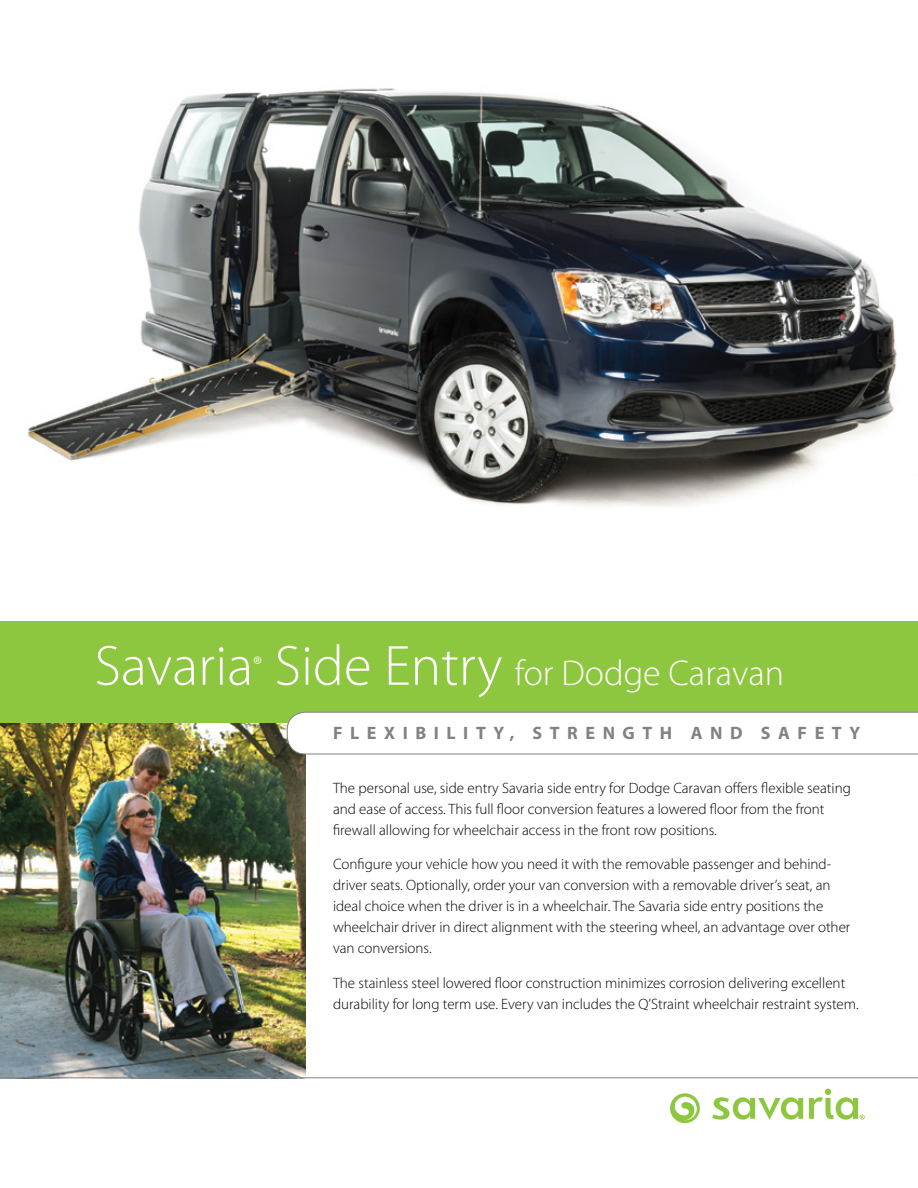
<style>
.page{position:relative;width:918px;height:1188px;background:#fff}
.page>*{position:absolute;margin:0;border:0;box-sizing:border-box;transform-origin:0 0}
.t1{font:300 57px "Myriad Pro";color:#fff}
.t2{font:300 36px "Myriad Pro";color:#fff}
.t3{font:300 22.8px "Myriad Pro";color:#fff}
.t4{font:700 18px "Myriad Pro";letter-spacing:.42em;color:#808285}
.t5{font:300 15px/21px "Myriad Pro";color:#000}
.s1{font-size:57px}
</style>
<div class="page">
<img style="left:0;top:723px;width:306px;height:354px">
<img style="left:27px;top:88px;width:871px;height:419px">
<div style="left:0;top:621px;width:918px;height:102px;background:#8dc63f"></div>
<svg style="left:287px;top:712px;width:631px;height:42px"></svg>
<hr style="left:0;top:1077px;width:918px;height:1px;background:#808285">
<svg style="left:712px;top:1097px;width:91px;height:23px"></svg>
<svg style="left:670px;top:1093px;width:30px;height:30px"></svg>
<svg style="left:809px;top:1089px;width:56px;height:31px"></svg>
<h1 class="t1" style="left:94px;top:631px;width:160px">Savaria</h1>
<h3 class="t3" style="left:253px;top:650px;width:10px">®</h3>
<h2 class="t2" style="left:275px;top:651px;width:511px"><span class="s1">Side Entry</span> for Dodge Caravan</h2>
<p class="t4" style="left:333px;top:721px;width:529px">FLEXIBILITY, STRENGTH AND SAFETY</p>
<p class="t5" style="left:333px;top:777px;width:519px">The personal use, side entry Savaria side entry for Dodge Caravan offers flexible seating and ease of access. This full floor conversion features a lowered floor from the front firewall allowing for wheelchair access in the front row positions.</p>
<p class="t5" style="left:333px;top:854px;width:519px">Configure your vehicle how you need it with the removable passenger and behind&shy;driver seats. Optionally, order your van conversion with a removable driver’s seat, an ideal choice when the driver is in a wheelchair. The Savaria side entry positions the wheelchair driver in direct alignment with the steering wheel, an advantage over other van conversions.</p>
<p class="t5" style="left:333px;top:972px;width:527px">The stainless steel lowered floor construction minimizes corrosion delivering excellent durability for long term use. Every van includes the Q’Straint wheelchair restraint system.</p>
</div>
